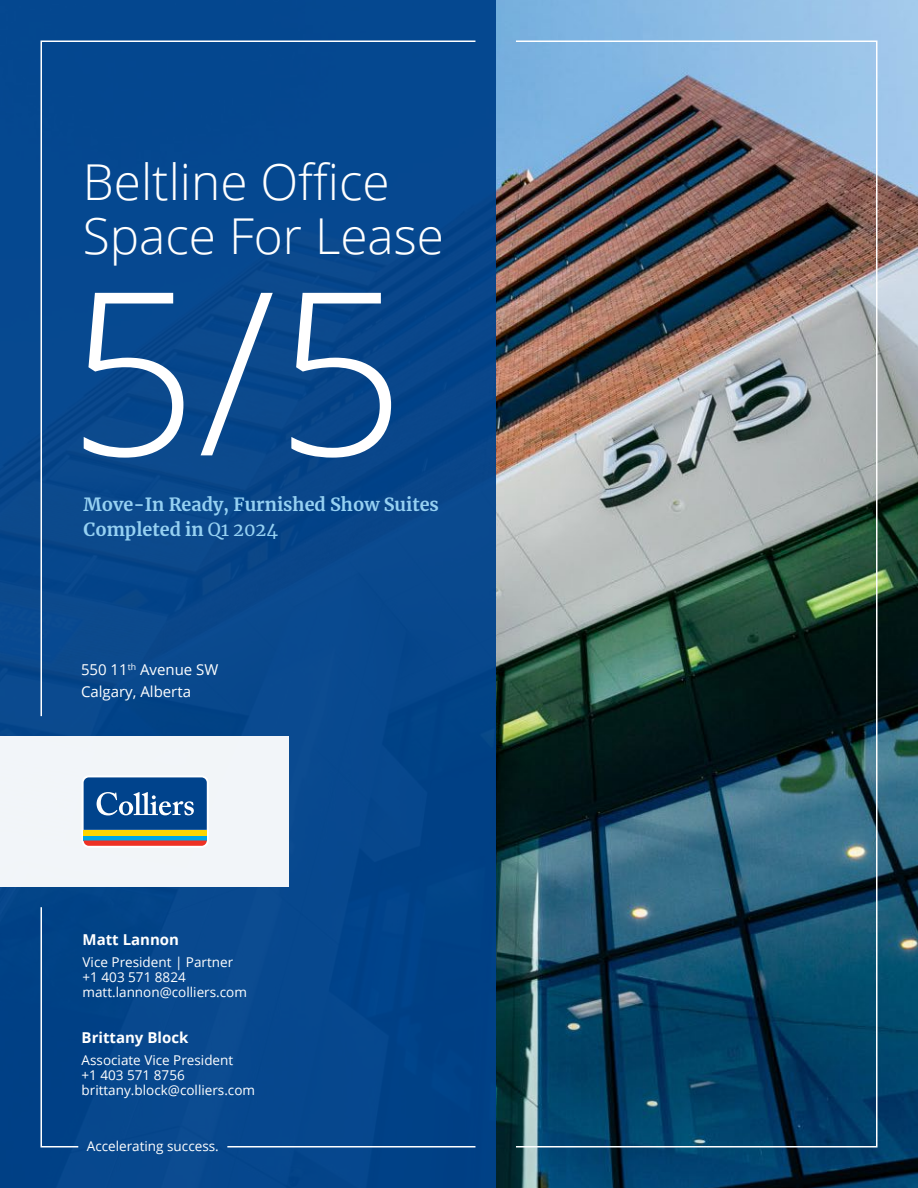
<style>
.page{position:relative;width:918px;height:1188px;background:#fff}
.page>*{position:absolute;margin:0;border:0;box-sizing:border-box;transform-origin:0 0}
.t1{font:300 227.7px "Open Sans";color:#fff}
.t2{font:300 49.5px/54px "Open Sans";color:#fff}
.t3{font:700 18px/25.5px "Merriweather";color:#96d1f2}
.t4{font:15px/22.5px "Open Sans";color:#fff}
.t5{font:700 15px "Open Sans";color:#fff}
.t6{font:13.5px/15px "Open Sans";color:#fff}
.s1{font-weight:400}
</style>
<div class="page">
<img style="left:496px;top:0;width:422px;height:1188px">
<div style="left:0;top:0;width:496px;height:1188px;background:#00438c"></div>
<div style="left:0;top:736px;width:288px;height:151px;background:#f2f5f9"></div>
<svg style="left:40px;top:907px;width:39px;height:241px"></svg>
<img style="left:514px;top:40px;width:364px;height:1108px">
<hr style="left:227px;top:1146px;width:248px;height:2px;background:#fff">
<svg style="left:40px;top:40px;width:437px;height:678px"></svg>
<svg style="left:82px;top:775px;width:127px;height:73px"></svg>
<div style="left:84px;top:835px;width:123px;height:6px;background:#00a8e4"></div>
<div style="left:84px;top:830px;width:123px;height:5px;background:#ffd600"></div>
<svg style="left:84px;top:841px;width:123px;height:5px"></svg>
<svg style="left:84px;top:777px;width:123px;height:53px"></svg>
<h2 class="t2" style="left:83px;top:154px;width:363px">Beltline Office<br>Space For Lease</h2>
<h1 class="t1" style="left:68px;top:217px;width:339px">5/5</h1>
<h3 class="t3" style="left:84px;top:491px;width:357px">Move-In Ready, Furnished Show Suites<br>Completed in <span class="s1">Q1 2024</span></h3>
<p class="t4" style="left:81px;top:658px;width:139px">550 11<sup>th</sup> Avenue SW<br>Calgary, Alberta</p>
<p class="t5" style="left:83px;top:929px;width:98px">Matt Lannon</p>
<p class="t6" style="left:83px;top:954px;width:166px">Vice President | Partner +1 403 571 8824 matt.lannon@colliers.com</p>
<p class="t5" style="left:82px;top:1027px;width:108px">Brittany Block</p>
<p class="t6" style="left:82px;top:1052px;width:175px">Associate Vice President<br>+1 403 571 8756 brittany.block@colliers.com</p>
<p class="t6" style="left:87px;top:1139px;width:133px">Accelerating success.</p>
</div>
